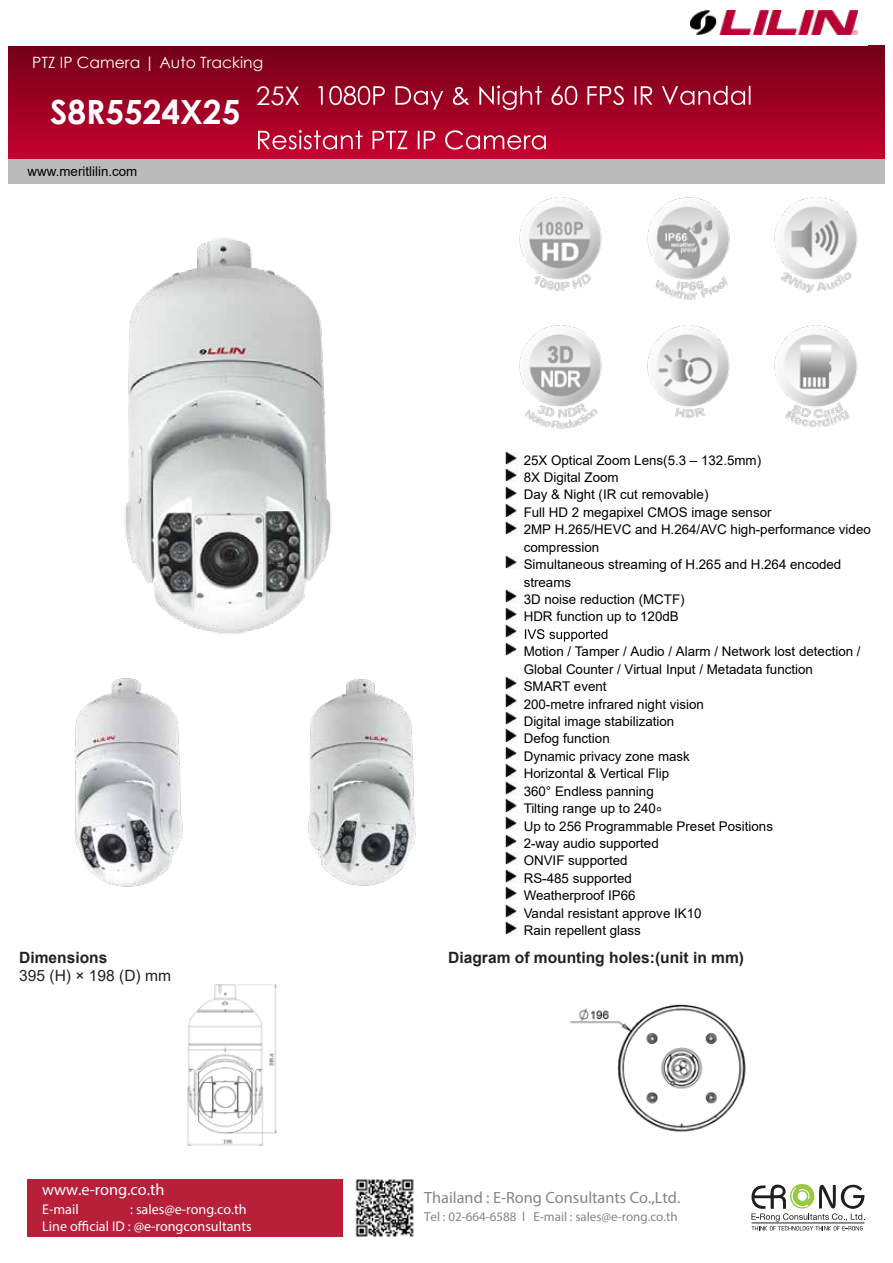
<style>
.page{position:relative;width:893px;height:1263px;background:#fff}
.page>*{position:absolute;margin:0;border:0;box-sizing:border-box;transform-origin:0 0}
.t1{font:700 33.3px "Century Gothic";color:#fff}
.t2{font:25.5px "Century Gothic";color:#fff}
.t3{font:16.35px "Myriad Pro";color:#80878e}
.t4{font:16.35px "Myriad Pro";color:#fff}
.t5{font:700 15.6px "Arial";color:#222}
.t6{font:15.6px "Century Gothic";color:#fff}
.t7{font:15.6px "Arial";color:#222}
.t8{font:14.1px/17px "Myriad Pro";color:#fff}
.t9{font:13.35px/17.4px "Arial";color:#000}
.t10{font:13.05px "Myriad Pro";color:#80878e}
.s1{font-family:"Cambria Math"}
</style>
<div class="page">
<div style="left:8px;top:45px;width:876px;height:114px;background:linear-gradient(to bottom,#720017,#c5002e)"></div>
<div style="left:8px;top:159px;width:876px;height:25px;background:#bbb"></div>
<svg style="left:318px;top:85px;width:432px;height:25px"></svg>
<svg style="left:258px;top:130px;width:288px;height:20px"></svg>
<img style="left:125px;top:238px;width:206px;height:396px">
<img style="left:74px;top:678px;width:109px;height:209px">
<img style="left:308px;top:679px;width:108px;height:207px">
<img style="left:519px;top:197px;width:83px;height:94px">
<img style="left:647px;top:197px;width:83px;height:103px">
<img style="left:774px;top:197px;width:84px;height:96px">
<img style="left:519px;top:325px;width:83px;height:104px">
<img style="left:647px;top:325px;width:83px;height:93px">
<img style="left:774px;top:325px;width:84px;height:103px">
<img style="left:504px;top:451px;width:14px;height:13px">
<img style="left:504px;top:469px;width:14px;height:13px">
<img style="left:504px;top:486px;width:14px;height:13px">
<img style="left:504px;top:504px;width:14px;height:13px">
<img style="left:504px;top:521px;width:14px;height:13px">
<img style="left:504px;top:555px;width:14px;height:14px">
<img style="left:504px;top:590px;width:14px;height:13px">
<img style="left:504px;top:607px;width:14px;height:13px">
<img style="left:504px;top:625px;width:14px;height:13px">
<img style="left:504px;top:642px;width:14px;height:13px">
<img style="left:504px;top:676px;width:14px;height:14px">
<img style="left:504px;top:694px;width:14px;height:13px">
<img style="left:504px;top:711px;width:14px;height:14px">
<img style="left:504px;top:729px;width:14px;height:13px">
<img style="left:504px;top:746px;width:14px;height:14px">
<img style="left:504px;top:764px;width:14px;height:13px">
<img style="left:504px;top:781px;width:14px;height:14px">
<img style="left:504px;top:799px;width:14px;height:13px">
<img style="left:504px;top:816px;width:14px;height:14px">
<img style="left:504px;top:834px;width:14px;height:13px">
<img style="left:504px;top:851px;width:14px;height:14px">
<img style="left:504px;top:869px;width:14px;height:13px">
<img style="left:504px;top:886px;width:14px;height:14px">
<img style="left:504px;top:904px;width:14px;height:13px">
<img style="left:504px;top:922px;width:14px;height:13px">
<svg style="left:525px;top:629px;width:82px;height:12px"></svg>
<img style="left:187px;top:984px;width:90px;height:162px">
<img style="left:570px;top:1004px;width:176px;height:128px">
<img style="left:690px;top:11px;width:167px;height:23px">
<div style="left:27px;top:1179px;width:316px;height:58px;background:#b81f39"></div>
<svg style="left:751px;top:1183px;width:113px;height:47px"></svg>
<hr style="left:751px;top:1223px;width:113px;height:1px;background:#211e1f">
<img style="left:355px;top:1179px;width:59px;height:58px">
<p class="t6" style="left:32px;top:52px;width:232px">PTZ IP Camera | Auto Tracking</p>
<h1 class="t1" style="left:50px;top:86px;width:192px">S8R5524X25</h1>
<h2 class="t2" style="left:256px;top:78px;width:45px">25X</h2>
<p class="t9" style="left:28px;top:163px;width:111px">www.meritlilin.com</p>
<p class="t5" style="left:19px;top:946px;width:90px">Dimensions</p>
<p class="t7" style="left:19px;top:965px;width:153px">395 (H) × 198 (D) mm</p>
<p class="t4" style="left:42px;top:1180px;width:124px">www.e-rong.co.th</p>
<p class="t8" style="left:42px;top:1200px;width:38px">E-mail</p>
<p class="t8" style="left:42px;top:1200px;width:211px;text-indent:88px">: sales@e-rong.co.th<br>Line official ID : @e-rongconsultants</p>
<p class="t9" style="left:523px;top:451px;width:348px">25X Optical Zoom Lens(5.3 – 132.5mm)<br>8X Digital Zoom<br>Day &amp; Night (IR cut removable)<br>Full HD 2 megapixel CMOS image sensor<br>2MP H.265/HEVC and H.264/AVC high-performance video compression<br>Simultaneous streaming of H.265 and H.264 encoded streams<br>3D noise reduction (MCTF)<br>HDR function up to 120dB</p>
<p class="t9" style="left:523px;top:643px;width:338px">Motion / Tamper / Audio / Alarm / Network lost detection /<br>Global Counter / Virtual Input / Metadata function<br>SMART event<br>200-metre infrared night vision<br>Digital image stabilization<br>Defog function<br>Dynamic privacy zone mask<br>Horizontal &amp; Vertical Flip<br>360° Endless panning<br>Tilting range up to 240<span class="s1">∘<br></span>Up to 256 Programmable Preset Positions<br>2-way audio supported<br>ONVIF supported<br>RS-485 supported<br>Weatherproof IP66<br>Vandal resistant approve IK10<br>Rain repellent glass</p>
<p class="t5" style="left:448px;top:946px;width:297px">Diagram of mounting holes:(unit in mm)</p>
<p class="t3" style="left:424px;top:1187px;width:258px">Thailand : E-Rong Consultants Co.,Ltd.</p>
<p class="t10" style="left:424px;top:1209px;width:255px">Tel : 02-664-6588 l E-mail : sales@e-rong.co.th</p>
</div>
